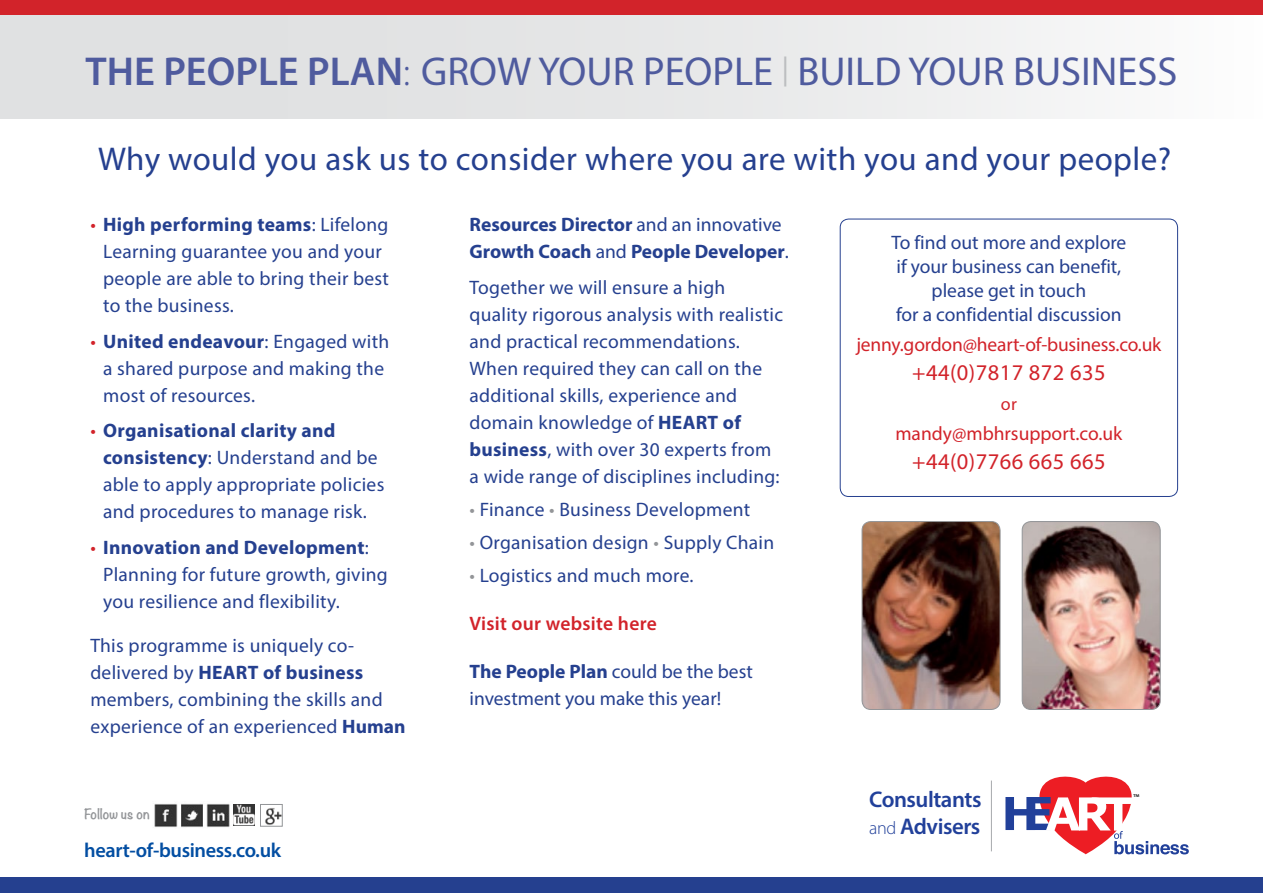
<style>
.page{position:relative;width:1263px;height:893px;background:#fff}
.page>*{position:absolute;margin:0;border:0;box-sizing:border-box;transform-origin:0 0}
.t1{font:40.5px "Myriad Pro";color:#4f5b9e}
.t2{font:33px "Myriad Pro";letter-spacing:.015em;color:#25408f}
.t3{font:600 22.65px "Myriad Pro";letter-spacing:-.02em;color:#21409a}
.t4{font:22.5px "Myriad Pro";letter-spacing:.02em;color:#d2232a}
.t5{font:600 20.25px "Myriad Pro";letter-spacing:-.02em;color:#034ea2}
.t6{font:19.5px/27px "Myriad Pro";letter-spacing:.015em;color:#25408f}
.t7{font:700 19.5px/27px "Myriad Pro";color:#25408f}
.t8{font:19.5px "Myriad Pro";letter-spacing:-.01em;color:#d2232a}
.t9{font:600 19.5px "Myriad Pro";letter-spacing:.015em;color:#d2232a}
.t10{font:18px "Myriad Pro";color:#d2232a}
.t11{font:700 12.75px "Noteworthy";letter-spacing:.01em;color:#939598}
.t12{font:10.05px "Myriad Pro";color:#000}
.s1{font-weight:600}
.s2{font-weight:300}
.s3{font-size:30px;color:#bcbec0}
.s4{color:#d2232a}
.s5{font-weight:700}
.s6{font-weight:400}
.s7{color:#939598}
.s8{font-weight:300;font-size:18.15px}
</style>
<div class="page">
<div style="left:0;top:877px;width:1263px;height:16px;background:#25408f"></div>
<svg style="left:1005px;top:776px;width:184px;height:78px"></svg>
<hr style="left:991px;top:780px;width:1px;height:71px;background:#a7a9ac">
<img style="left:154px;top:803px;width:76px;height:25px">
<img style="left:233px;top:804px;width:22px;height:21px">
<img style="left:265px;top:808px;width:16px;height:17px">
<div style="left:260px;top:804px;width:23px;height:23px;border:1px solid #939598"></div>
<div style="left:840px;top:219px;width:338px;height:278px;border:1px solid #25408f;border-radius:9px"></div>
<div style="left:0;top:1px;width:1263px;height:118px;background:linear-gradient(to right,#dadbdc,#f8f8f8)"></div>
<img style="left:1022px;top:521px;width:138px;height:188px">
<div style="left:1022px;top:521px;width:138px;height:189px;border:1px solid #939598;border-radius:9px"></div>
<img style="left:862px;top:521px;width:138px;height:188px">
<div style="left:862px;top:521px;width:138px;height:189px;border:1px solid #939598;border-radius:9px"></div>
<div style="left:0;top:0;width:1263px;height:15px;background:#d2232a"></div>
<h1 class="t1" style="left:86px;top:46px;width:1093px"><span class="s1">THE PEOPLE PLAN</span><span class="s2">:</span> GROW YOUR PEOPLE <span class="s3">|</span> BUILD YOUR BUSINESS</h1>
<h2 class="t2" style="left:98px;top:139px;width:1075px">Why would you ask us to consider where you are with you and your people?</h2>
<p class="t6" style="left:103px;top:211px;width:287px;text-indent:-13px"><span class="s4">•</span> <span class="s5">High performing teams</span>: Lifelong<br>Learning guarantee you and your people are able to bring their best to the business.</p>
<p class="t6" style="left:103px;top:327px;width:288px;text-indent:-13px"><span class="s4">•</span> <span class="s5">United endeavour</span>: Engaged with a shared purpose and making the most of resources.</p>
<p class="t6" style="left:103px;top:417px;width:283px;text-indent:-13px"><span class="s4">•</span> <span class="s5">Organisational clarity and consistency</span>: Understand and be able to apply appropriate policies and procedures to manage risk.</p>
<p class="t6" style="left:103px;top:533px;width:286px;text-indent:-13px"><span class="s4">•</span> <span class="s5">Innovation and Development</span>:<br>Planning for future growth, giving you resilience and flexibility.</p>
<p class="t6" style="left:90px;top:631px;width:317px">This programme is uniquely co&shy;delivered by <span class="s5">HEART of business </span>members, combining the skills and experience of an experienced <span class="s5">Human</span></p>
<p class="t11" style="left:84px;top:803px;width:67px">Follow us on</p>
<p class="t5" style="left:84px;top:837px;width:198px">heart-of-business.co.uk</p>
<p class="t7" style="left:469px;top:211px;width:321px">Resources Director <span class="s6">and an innovative<br></span>Growth Coach <span class="s6">and</span> People Developer<span class="s6">.</span></p>
<p class="t6" style="left:469px;top:273px;width:315px">Together we will ensure a high quality rigorous analysis with realistic and practical recommendations.<br>When required they can call on the additional skills, experience and domain knowledge of <span class="s5">HEART of business</span>, with over 30 experts from a wide range of disciplines including:</p>
<p class="t6" style="left:469px;top:496px;width:282px"><span class="s7">•</span> Finance <span class="s7">•</span> Business Development</p>
<p class="t6" style="left:469px;top:529px;width:306px"><span class="s7">•</span> Organisation design <span class="s7">•</span> Supply Chain</p>
<p class="t6" style="left:469px;top:562px;width:226px"><span class="s7">•</span> Logistics and much more.</p>
<p class="t9" style="left:469px;top:611px;width:189px">Visit our website here</p>
<p class="t6" style="left:469px;top:658px;width:285px"><span class="s5">The People Plan</span> could be the best investment you make this year!</p>
<p class="t6" style="left:891px;top:230px;width:236px;line-height:24px;text-align:center">To find out more and explore if your business can benefit, please get in touch<br>for a confidential discussion</p>
<p class="t8" style="left:856px;top:332px;width:306px">jenny.gordon@heart-of-business.co.uk</p>
<p class="t4" style="left:912px;top:359px;width:195px">+44(0)7817 872 635</p>
<p class="t10" style="left:1001px;top:393px;width:18px">or</p>
<p class="t8" style="left:895px;top:421px;width:229px">mandy@mbhrsupport.co.uk</p>
<p class="t4" style="left:912px;top:448px;width:195px">+44(0)7766 665 665</p>
<p class="t3" style="left:869px;top:785px;width:114px">Consultants</p>
<p class="t12" style="left:1133px;top:792px;width:8px">™</p>
<p class="t3" style="left:869px;top:812px;width:113px"><span class="s8">and</span> Advisers</p>
</div>
